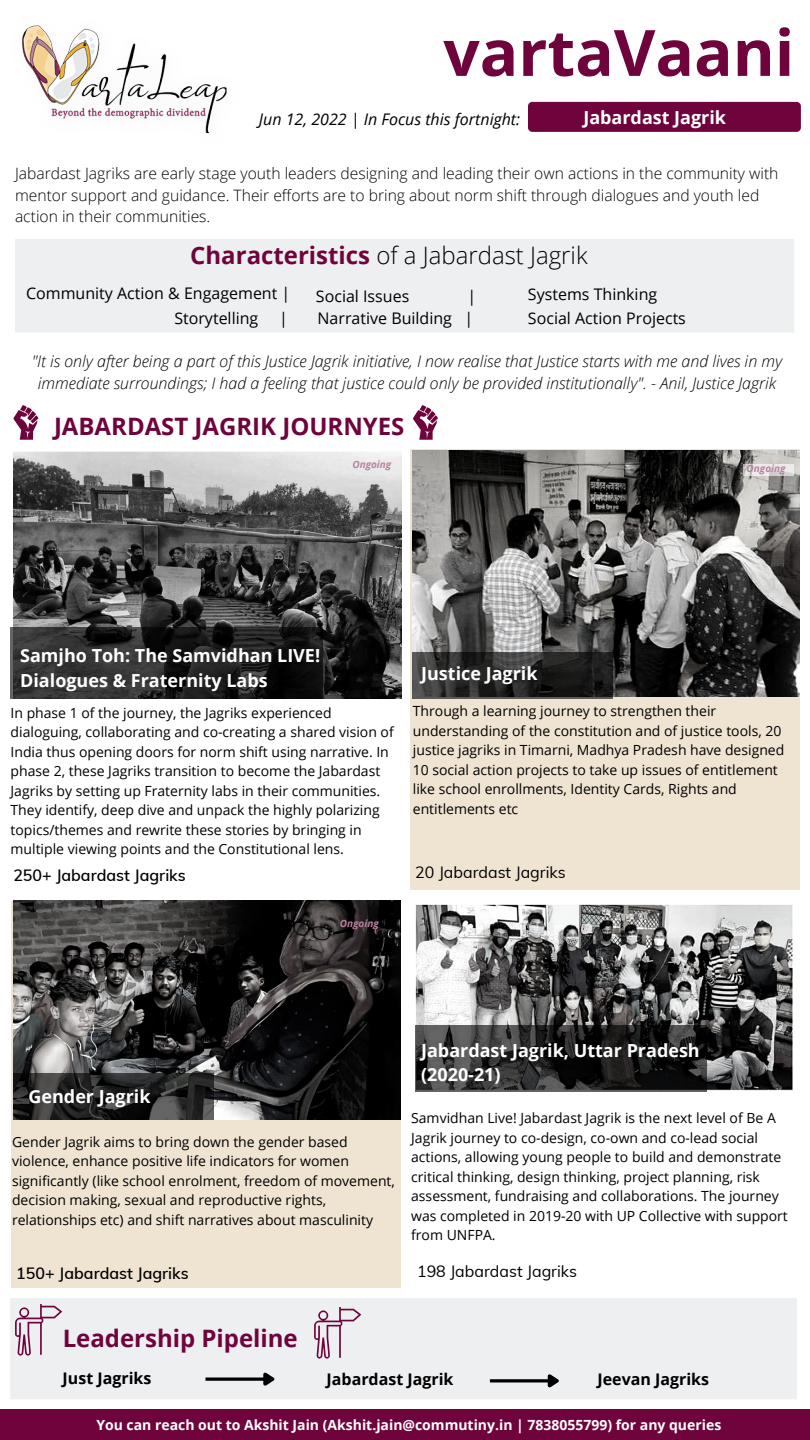
<style>
.page{position:relative;width:810px;height:1440px;background:#fff}
.page>*{position:absolute;margin:0;border:0;box-sizing:border-box;transform-origin:0 0}
.t1{font:700 64px "Open Sans";color:#6f043c}
.t2{font:700 24px "Open Sans";color:#6f043c}
.t3{font:300 24px "Open Sans";color:#000}
.t4{font:700 18px/24.8px "Open Sans";color:#fff}
.t5{font:italic 300 16px/21.8px "Open Sans";color:#000;text-align:center}
.t6{font:16px "Open Sans";color:#000}
.t7{font:600 16px "Muli";color:#000}
.t8{font:700 16px "Open Sans";color:#000}
.t9{font:16px "Muli";color:#000}
.t10{font:italic 16px "Open Sans";color:#000}
.t11{font:300 15.7px/21.3px "Open Sans";color:#000}
.t12{font:14px/19.5px "Open Sans";color:#000}
.t13{font:700 14px "Open Sans";color:#fff}
.t14{font:italic 700 10px "Open Sans";color:#b9819e}
.s1{font-weight:700;color:#6f043c}
</style>
<div class="page">
<img style="left:22px;top:25px;width:205px;height:109px">
<div style="left:528px;top:102px;width:273px;height:30px;background:#6f043c;border-radius:4px"></div>
<div style="left:0;top:1409px;width:810px;height:31px;background:#6f043c"></div>
<svg style="left:13px;top:405px;width:26px;height:35px"></svg>
<div style="left:10px;top:1298px;width:787px;height:101px;background:#eeeff1"></div>
<svg style="left:205px;top:1377px;width:55px;height:4px"></svg>
<svg style="left:260px;top:1370px;width:19px;height:21px"></svg>
<img style="left:13px;top:451px;width:389px;height:247px">
<div style="left:410px;top:449px;width:390px;height:441px;background:#efe4d2"></div>
<div style="left:11px;top:901px;width:390px;height:387px;background:#efe4d2"></div>
<img style="left:413px;top:451px;width:387px;height:245px">
<svg style="left:11px;top:627px;width:312px;height:72px;background:#242424"></svg>
<svg style="left:412px;top:652px;width:201px;height:47px;background:#2c2b2b"></svg>
<div style="left:15px;top:239px;width:779px;height:94px;background:#eeeff1"></div>
<img style="left:415px;top:904px;width:378px;height:187px">
<svg style="left:415px;top:1025px;width:292px;height:67px;background:#2b2a2a"></svg>
<img style="left:13px;top:901px;width:388px;height:219px">
<svg style="left:13px;top:1073px;width:201px;height:47px;background:#292929"></svg>
<svg style="left:413px;top:405px;width:25px;height:35px"></svg>
<svg style="left:743px;top:464px;width:50px;height:11px"></svg>
<svg style="left:15px;top:1304px;width:47px;height:52px;background:#d5c2ce"></svg>
<svg style="left:314px;top:1307px;width:47px;height:52px;background:#d5c2ce"></svg>
<svg style="left:490px;top:1379px;width:54px;height:4px"></svg>
<svg style="left:544px;top:1371px;width:19px;height:21px"></svg>
<h1 class="t1" style="left:443px;top:8px;width:353px">vartaVaani</h1>
<p class="t10" style="left:259px;top:108px;width:263px">Jun 12, 2022 | In Focus this fortnight:</p>
<p class="t4" style="left:583px;top:105px;width:144px">Jabardast Jagrik</p>
<p class="t11" style="left:15px;top:163px;width:765px">Jabardast Jagriks are early stage youth leaders designing and leading their own actions in the community with mentor support and guidance. Their efforts are to bring about norm shift through dialogues and youth led action in their communities.</p>
<h2 class="t3" style="left:190px;top:238px;width:399px"><span class="s1">Characteristics</span> of a Jabardast Jagrik</h2>
<p class="t6" style="left:26px;top:282px;width:266px">Community Action &amp; Engagement |</p>
<p class="t6" style="left:316px;top:285px;width:95px">Social Issues</p>
<p class="t6" style="left:467px;top:285px;width:10px">|</p>
<p class="t6" style="left:528px;top:283px;width:131px">Systems Thinking</p>
<p class="t6" style="left:174px;top:307px;width:86px">Storytelling</p>
<p class="t6" style="left:279px;top:307px;width:10px">|</p>
<p class="t6" style="left:318px;top:307px;width:157px">Narrative Building |</p>
<p class="t6" style="left:528px;top:307px;width:160px">Social Action Projects</p>
<p class="t5" style="left:32px;top:350px;width:752px">"It is only after being a part of this Justice Jagrik initiative, I now realise that Justice starts with me and lives in my immediate surroundings; I had a feeling that justice could only be provided institutionally". - Anil, Justice Jagrik</p>
<h2 class="t2" style="left:54px;top:409px;width:352px">JABARDAST JAGRIK JOURNYES</h2>
<p class="t14" style="left:352px;top:457px;width:41px">Ongoing</p>
<p class="t14" style="left:747px;top:462px;width:41px">Ongoing</p>
<p class="t4" style="left:20px;top:643px;width:302px">Samjho Toh: The Samvidhan LIVE!<br>Dialogues &amp; Fraternity Labs</p>
<p class="t12" style="left:11px;top:703px;width:385px">In phase 1 of the journey, the Jagriks experienced dialoguing, collaborating and co-creating a shared vision of India thus opening doors for norm shift using narrative. In phase 2, these Jagriks transition to become the Jabardast Jagriks by setting up Fraternity labs in their communities.<br>They identify, deep dive and unpack the highly polarizing topics/themes and rewrite these stories by bringing in multiple viewing points and the Constitutional lens.</p>
<p class="t7" style="left:13px;top:865px;width:174px">250+ Jabardast Jagriks</p>
<p class="t14" style="left:340px;top:917px;width:41px">Ongoing</p>
<p class="t4" style="left:421px;top:661px;width:118px">Justice Jagrik</p>
<p class="t12" style="left:413px;top:701px;width:373px">Through a learning journey to strengthen their understanding of the constitution and of justice tools, 20 justice jagriks in Timarni, Madhya Pradesh have designed 10 social action projects to take up issues of entitlement like school enrollments, Identity Cards, Rights and entitlements etc</p>
<p class="t9" style="left:415px;top:862px;width:152px">20 Jabardast Jagriks</p>
<p class="t4" style="left:421px;top:1037px;width:280px">Jabardast Jagrik, Uttar Pradesh (2020-21)</p>
<p class="t4" style="left:28px;top:1084px;width:124px">Gender Jagrik</p>
<p class="t12" style="left:12px;top:1131px;width:384px">Gender Jagrik aims to bring down the gender based violence, enhance positive life indicators for women significantly (like school enrolment, freedom of movement, decision making, sexual and reproductive rights, relationships etc) and shift narratives about masculinity</p>
<p class="t7" style="left:16px;top:1263px;width:174px">150+ Jabardast Jagriks</p>
<p class="t12" style="left:411px;top:1108px;width:378px">Samvidhan Live! Jabardast Jagrik is the next level of Be A Jagrik journey to co-design, co-own and co-lead social actions, allowing young people to build and demonstrate critical thinking, design thinking, project planning, risk assessment, fundraising and collaborations. The journey was completed in 2019-20 with UP Collective with support from UNFPA.</p>
<p class="t9" style="left:417px;top:1261px;width:162px">198 Jabardast Jagriks</p>
<h2 class="t2" style="left:63px;top:1321px;width:237px">Leadership Pipeline</h2>
<p class="t8" style="left:63px;top:1367px;width:90px">Just Jagriks</p>
<p class="t13" style="left:96px;top:1415px;width:626px">You can reach out to Akshit Jain (Akshit.jain@commutiny.in | 7838055799) for any queries</p>
<p class="t8" style="left:327px;top:1368px;width:128px">Jabardast Jagrik</p>
<p class="t8" style="left:598px;top:1368px;width:113px">Jeevan Jagriks</p>
</div>
